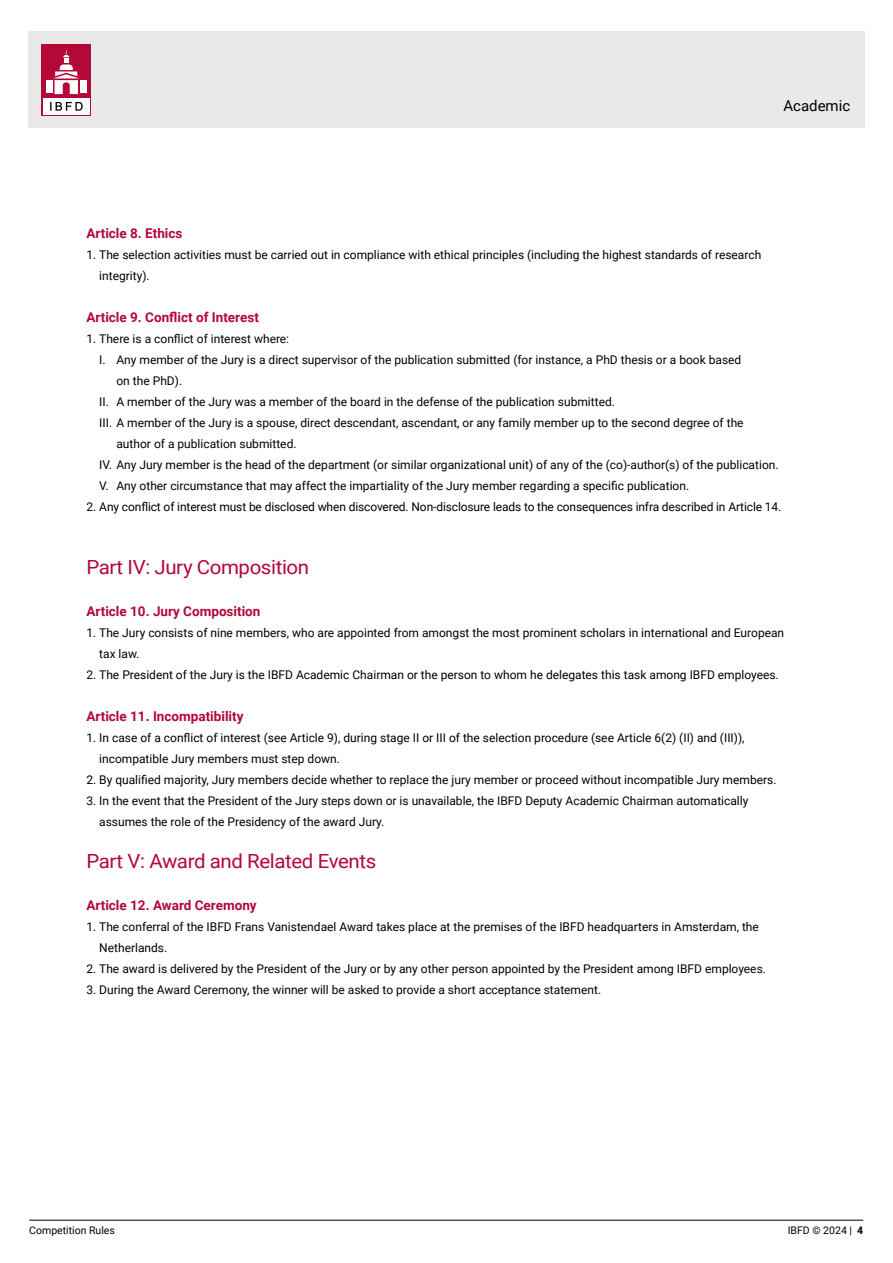
<style>
.page{position:relative;width:893px;height:1263px;background:#fff}
.page>*{position:absolute;margin:0;border:0;box-sizing:border-box;transform-origin:0 0}
.t1{font:19.5px "Roboto";letter-spacing:-.02em;color:#b30838;scale:1.05 1}
.t2{font:15px "Roboto";color:#000}
.t3{font:700 13.5px "Roboto";color:#b30838}
.t4{font:12px/21px "Roboto";color:#000}
.t5{font:10.5px "Roboto";color:#000}
.s1{font-weight:700}
</style>
<div class="page">
<hr style="left:29px;top:1220px;width:834px;height:1px;background:#000">
<div style="left:28px;top:31px;width:837px;height:97px;background:#e9e9ea"></div>
<div style="left:42px;top:44px;width:49px;height:72px;background:#b30838"></div>
<div style="left:43px;top:98px;width:46px;height:17px;background:#fff"></div>
<div style="left:46px;top:80px;width:7px;height:13px;background:#fff"></div>
<div style="left:80px;top:80px;width:7px;height:13px;background:#fff"></div>
<svg style="left:53px;top:49px;width:26px;height:45px"></svg>
<svg style="left:50px;top:102px;width:33px;height:9px"></svg>
<p class="t2" style="left:783px;top:95px;width:68px">Academic</p>
<p class="t3" style="left:86px;top:223px;width:98px">Article 8. Ethics</p>
<p class="t4" style="left:99px;top:243px;width:664px;text-indent:-13px">1. The selection activities must be carried out in compliance with ethical principles (including the highest standards of research integrity).</p>
<p class="t3" style="left:86px;top:307px;width:174px">Article 9. Conflict of Interest</p>
<p class="t4" style="left:86px;top:327px;width:204px">1. There is a conflict of interest where:</p>
<p class="t4" style="left:99px;top:348px;width:644px">I. Any member of the Jury is a direct supervisor of the publication submitted (for instance, a PhD thesis or a book based</p>
<p class="t4" style="left:116px;top:369px;width:67px">on the PhD).</p>
<p class="t4" style="left:99px;top:390px;width:517px">II. A member of the Jury was a member of the board in the defense of the publication submitted.</p>
<p class="t4" style="left:99px;top:411px;width:646px">III. A member of the Jury is a spouse, direct descendant, ascendant, or any family member up to the second degree of the</p>
<p class="t4" style="left:116px;top:432px;width:182px">author of a publication submitted.</p>
<p class="t4" style="left:99px;top:453px;width:681px">IV. Any Jury member is the head of the department (or similar organizational unit) of any of the (co)-author(s) of the publication.</p>
<p class="t4" style="left:99px;top:474px;width:591px">V. Any other circumstance that may affect the impartiality of the Jury member regarding a specific publication.</p>
<p class="t4" style="left:86px;top:495px;width:696px">2. Any conflict of interest must be disclosed when discovered. Non-disclosure leads to the consequences infra described in Article 14.</p>
<h1 class="t1" style="left:86px;top:553px;width:214px">Part IV: Jury Composition</h1>
<p class="t3" style="left:86px;top:601px;width:176px">Article 10. Jury Composition</p>
<p class="t4" style="left:99px;top:621px;width:686px;text-indent:-13px">1. The Jury consists of nine members, who are appointed from amongst the most prominent scholars in international and European tax law.</p>
<p class="t4" style="left:86px;top:663px;width:694px">2. The President of the Jury is the IBFD Academic Chairman or the person to whom he delegates this task among IBFD employees.</p>
<p class="t3" style="left:86px;top:706px;width:159px">Article 11. Incompatibility</p>
<p class="t4" style="left:99px;top:726px;width:647px;text-indent:-13px">1. In case of a conflict of interest (see Article 9), during stage II or III of the selection procedure (see Article 6(2) (II) and (III)), incompatible Jury members must step down.</p>
<p class="t4" style="left:86px;top:768px;width:691px">2. By qualified majority, Jury members decide whether to replace the jury member or proceed without incompatible Jury members.</p>
<p class="t4" style="left:99px;top:789px;width:651px;text-indent:-13px">3. In the event that the President of the Jury steps down or is unavailable, the IBFD Deputy Academic Chairman automatically assumes the role of the Presidency of the award Jury.</p>
<h1 class="t1" style="left:86px;top:847px;width:277px">Part V: Award and Related Events</h1>
<p class="t3" style="left:86px;top:895px;width:172px">Article 12. Award Ceremony</p>
<p class="t4" style="left:99px;top:915px;width:661px;text-indent:-13px">1. The conferral of the IBFD Frans Vanistendael Award takes place at the premises of the IBFD headquarters in Amsterdam, the<br>Netherlands.</p>
<p class="t4" style="left:86px;top:957px;width:681px">2. The award is delivered by the President of the Jury or by any other person appointed by the President among IBFD employees.</p>
<p class="t4" style="left:86px;top:978px;width:516px">3. During the Award Ceremony, the winner will be asked to provide a short acceptance statement.</p>
<p class="t5" style="left:29px;top:1223px;width:87px">Competition Rules</p>
<p class="t5" style="left:788px;top:1223px;width:77px">IBFD © 2024 | <span class="s1">4</span></p>
</div>
